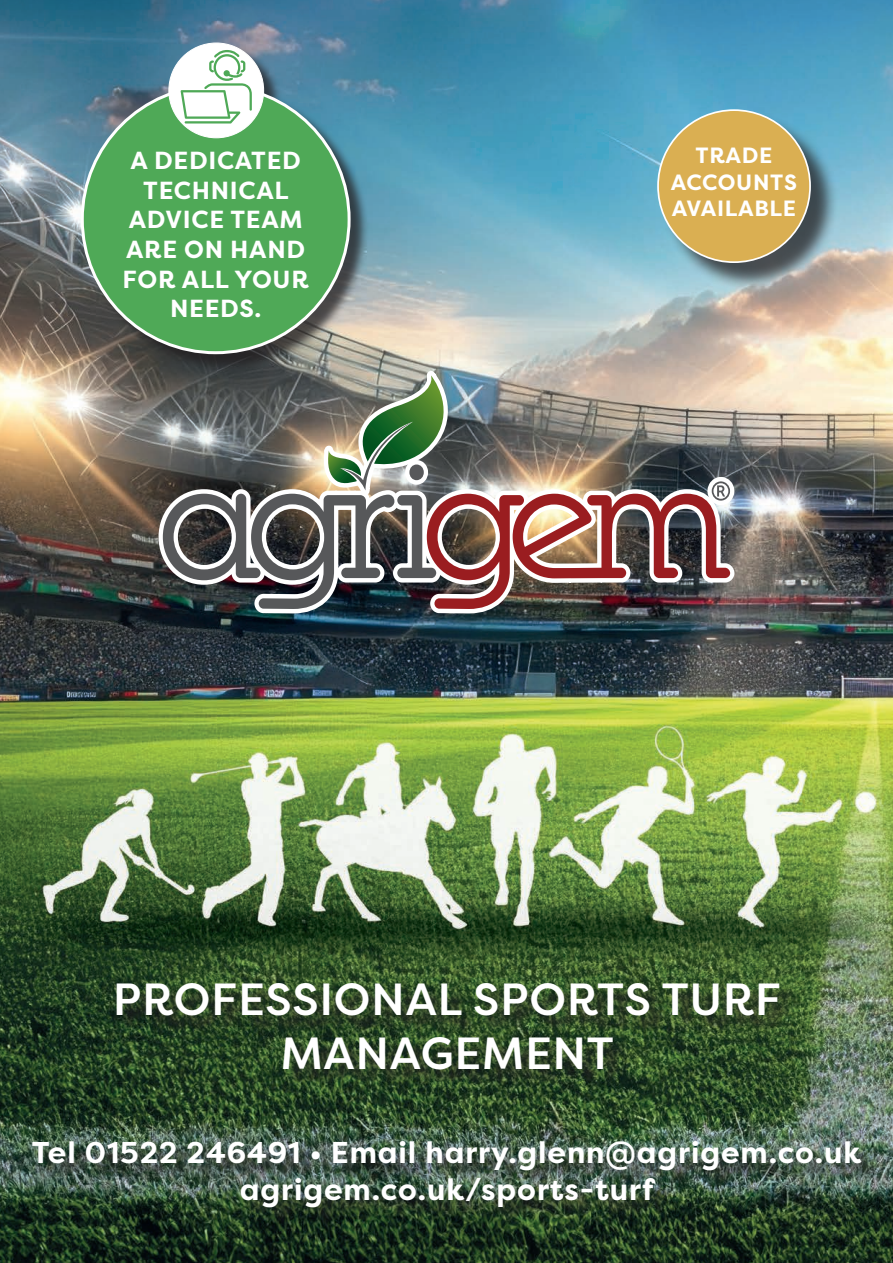
<style>
.page{position:relative;width:893px;height:1263px;background:#fff}
.page>*{position:absolute;margin:0;border:0;box-sizing:border-box;transform-origin:0 0}
.t1{font:500 45px "Filson Pro";letter-spacing:.015em;color:#fff}
.t2{font:700 30px "Filson Pro";letter-spacing:.03em;color:#fff}
.t3{font:700 24.75px/29.5px "Filson Pro";letter-spacing:.03em;color:#fff;text-align:center}
.t4{font:700 22.05px/26.5px "Filson Pro";letter-spacing:.03em;color:#fff}
</style>
<div class="page">
<img style="left:0;top:0;width:893px;height:1263px">
<div style="left:35px;top:1143px;width:844px;height:83px;background:#231f20;opacity:.75"></div>
<div style="left:661px;top:113px;width:178px;height:178px;background:#231f20;opacity:.75"></div>
<div style="left:658px;top:110px;width:152px;height:152px;background:#daaf52;border-radius:50%"></div>
<div style="left:83px;top:45px;width:286px;height:328px;background:#231f20;opacity:.75"></div>
<div style="left:82px;top:86px;width:267px;height:267px;background:#4fa957;border-radius:50%"></div>
<div style="left:169px;top:43px;width:95px;height:95px;background:#fff;border-radius:50%"></div>
<svg style="left:181px;top:50px;width:71px;height:74px"></svg>
<div style="left:119px;top:985px;width:679px;height:103px;background:#231f20;opacity:.75"></div>
<img style="left:158px;top:370px;width:577px;height:244px">
<p class="t3" style="left:131px;top:146px;width:172px">A DEDICATED</p>
<p class="t3" style="left:143px;top:176px;width:147px">TECHNICAL</p>
<p class="t3" style="left:129px;top:205px;width:176px">ADVICE TEAM</p>
<p class="t3" style="left:126px;top:235px;width:181px">ARE ON HAND</p>
<p class="t3" style="left:123px;top:264px;width:188px">FOR ALL YOUR<br>NEEDS.</p>
<p class="t4" style="left:695px;top:143px;width:78px">TRADE</p>
<p class="t4" style="left:671px;top:169px;width:128px">ACCOUNTS<br>AVAILABLE</p>
<p class="t1" style="left:113px;top:968px;width:669px">PROFESSIONAL SPORTS TURF</p>
<p class="t1" style="left:280px;top:1022px;width:335px">MANAGEMENT</p>
<p class="t2" style="left:32px;top:1133px;width:831px">Tel 01522 246491 • Email harry.glenn@agrigem.co.uk</p>
<p class="t2" style="left:240px;top:1171px;width:416px">agrigem.co.uk/sports-turf</p>
</div>
